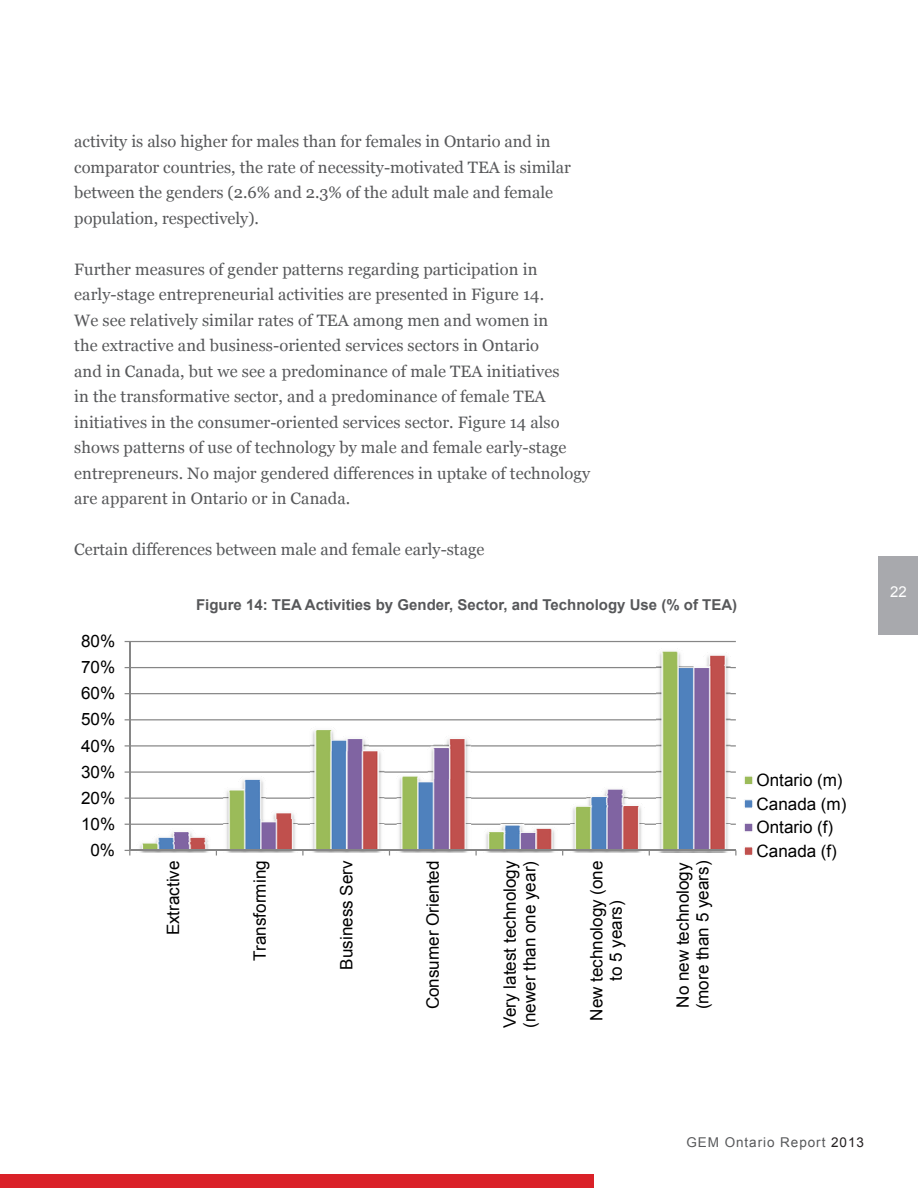
<style>
.page{position:relative;width:918px;height:1188px;background:#fff}
.page>*{position:absolute;margin:0;border:0;box-sizing:border-box;transform-origin:0 0}
.t1{font:17.1px/19.6px "Arial";color:#000}
._6-Bodytext{font:16.5px/25.5px "Georgia";letter-spacing:.005em;color:#57585a}
._9-Table_header{font:700 15px "Arial";color:#57585a}
._6-Bodytext-2{font:15px "Arial";color:#fff}
.t2{font:13.5px "Arial";letter-spacing:.07em;color:#57585a}
.s1{color:#231f20}
</style>
<div class="page">
<div style="left:878px;top:556px;width:40px;height:78px;background:#a8a9ad"></div>
<div style="left:1px;top:1174px;width:593px;height:14px;background:#da2128"></div>
<svg style="left:124px;top:640px;width:629px;height:216px"></svg>
<p class="_6-Bodytext" style="left:74px;top:128px;width:498px">activity is also higher for males than for females in Ontario and in comparator countries, the rate of necessity-motivated TEA is similar between the genders (2.6% and 2.3% of the adult male and female population, respectively).</p>
<p class="_6-Bodytext" style="left:74px;top:256px;width:517px">Further measures of gender patterns regarding participation in early-stage entrepreneurial activities are presented in Figure 14.<br>We see relatively similar rates of TEA among men and women in<br>the extractive and business-oriented services sectors in Ontario<br>and in Canada, but we see a predominance of male TEA initiatives<br>in the transformative sector, and a predominance of female TEA initiatives in the consumer-oriented services sector. Figure 14 also shows patterns of use of technology by male and female early-stage entrepreneurs. No major gendered differences in uptake of technology are apparent in Ontario or in Canada.</p>
<p class="_6-Bodytext" style="left:74px;top:536px;width:412px">Certain differences between male and female early-stage</p>
<p class="t1" style="left:81px;top:631px;width:36px">80%</p>
<p class="t1" style="left:81px;top:657px;width:36px">70%</p>
<p class="t1" style="left:81px;top:683px;width:36px">60%</p>
<p class="t1" style="left:81px;top:710px;width:36px">50%</p>
<p class="t1" style="left:81px;top:736px;width:36px">40%</p>
<p class="t1" style="left:81px;top:762px;width:36px">30%</p>
<p class="t1" style="left:81px;top:788px;width:36px">20%</p>
<p class="t1" style="left:81px;top:814px;width:36px">10%</p>
<p class="t1" style="left:90px;top:840px;width:26px">0%</p>
<p class="_9-Table_header" style="left:196px;top:595px;width:543px">Figure 14: TEA Activities by Gender, Sector, and Technology Use (% of TEA)</p>
<p class="t1" style="left:163px;top:935px;width:76px;rotate:-90deg">Extractive</p>
<p class="t1" style="left:250px;top:961px;width:102px;rotate:-90deg">Transforming</p>
<p class="t1" style="left:336px;top:970px;width:110px;rotate:-90deg">Business Serv</p>
<p class="t1" style="left:423px;top:1009px;width:150px;rotate:-90deg">Consumer Oriented</p>
<p class="t1" style="left:500px;top:1028px;width:169px;rotate:-90deg">Very latest technology (newer than one year)</p>
<p class="t1" style="left:586px;top:1021px;width:162px;text-align:center;rotate:-90deg">New technology (one to 5 years)</p>
<p class="t1" style="left:673px;top:1009px;width:150px;rotate:-90deg">No new technology (more than 5 years)</p>
<p class="t1" style="left:757px;top:768px;width:91px;line-height:23.5px">Ontario (m)<br>Canada (m)<br>Ontario (f)<br>Canada (f)</p>
<p class="_6-Bodytext-2" style="left:890px;top:582px;width:18px">22</p>
<p class="t2" style="left:686px;top:1133px;width:179px">GEM Ontario Report <span class="s1">2013</span></p>
</div>
